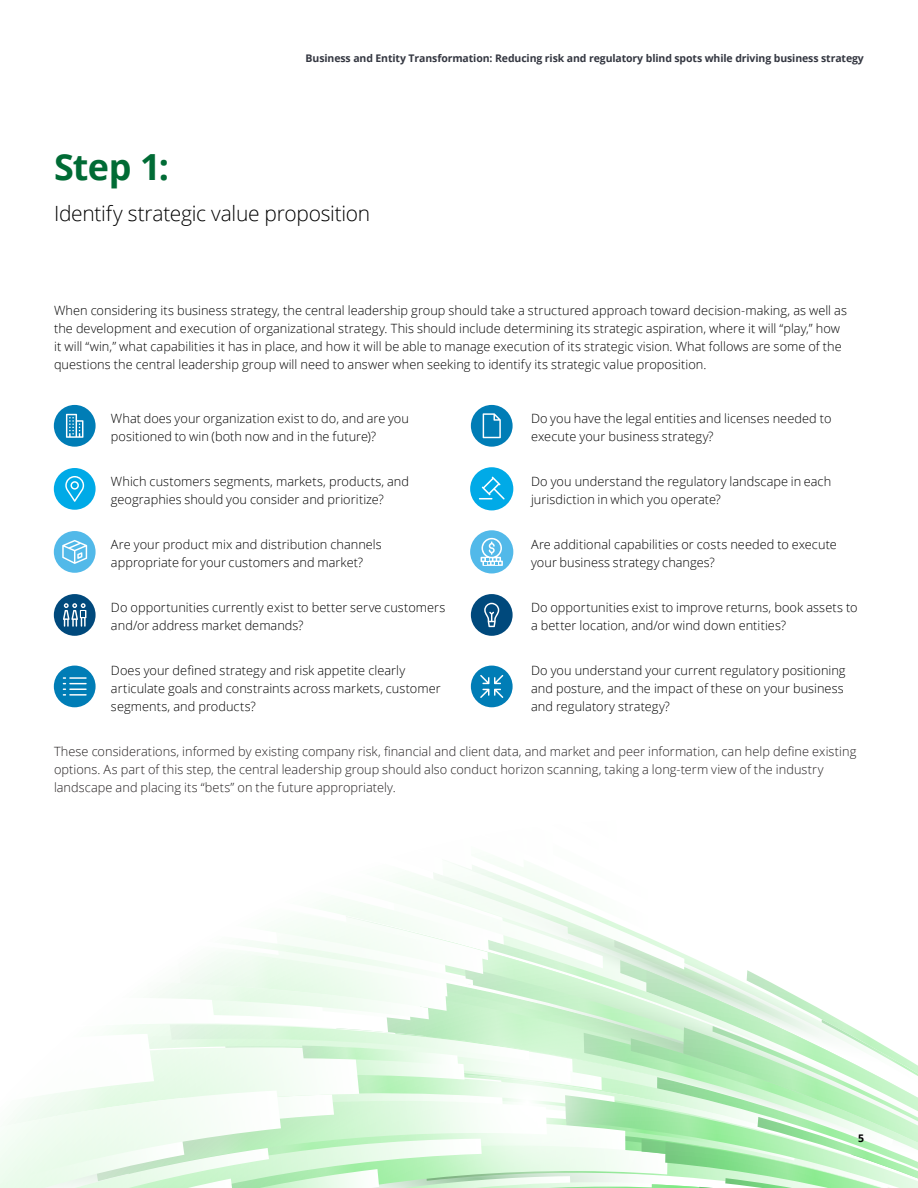
<style>
.page{position:relative;width:918px;height:1188px;background:#fff}
.page>*{position:absolute;margin:0;border:0;box-sizing:border-box;transform-origin:0 0}
.Cover_headline_bold__19_23pt{font:700 36px "Open Sans";color:#006b35}
.Introduction__14_18pt{font:300 21px "Open Sans";letter-spacing:-.015em;color:#000}
.Body_copy__8_5_12pt{font:300 12.75px/18px "Open Sans";letter-spacing:.005em;color:#000}
.Body_copy__8_5_12pt-2{font:300 12.75px/18px "Open Sans";letter-spacing:.005em;color:#231f20}
.t1{font:700 10.5px "Open Sans";letter-spacing:-.01em;color:#343741}
.Brochure_title___Right_pg__folio_7_9_5pt{font:700 10.5px "Open Sans";color:#000}
</style>
<div class="page">
<svg style="left:0;top:865px;width:918px;height:323px"></svg>
<svg style="left:404px;top:980px;width:245px;height:208px"></svg>
<svg style="left:54px;top:405px;width:42px;height:42px"></svg>
<svg style="left:54px;top:468px;width:42px;height:42px"></svg>
<svg style="left:471px;top:405px;width:42px;height:42px"></svg>
<svg style="left:54px;top:594px;width:42px;height:42px"></svg>
<svg style="left:471px;top:594px;width:42px;height:42px"></svg>
<svg style="left:54px;top:666px;width:42px;height:41px"></svg>
<svg style="left:54px;top:531px;width:42px;height:42px"></svg>
<svg style="left:470px;top:467px;width:43px;height:43px"></svg>
<svg style="left:470px;top:530px;width:43px;height:43px"></svg>
<svg style="left:471px;top:666px;width:42px;height:41px"></svg>
<p class="t1" style="left:306px;top:51px;width:560px">Business and Entity Transformation: Reducing risk and regulatory blind spots while driving business strategy</p>
<p class="Cover_headline_bold__19_23pt" style="left:54px;top:142px;width:117px">Step 1:</p>
<p class="Introduction__14_18pt" style="left:54px;top:198px;width:318px">Identify strategic value proposition</p>
<p class="Body_copy__8_5_12pt" style="left:54px;top:301px;width:794px">When considering its business strategy, the central leadership group should take a structured approach toward decision-making, as well as the development and execution of organizational strategy. This should include determining its strategic aspiration, where it will “play,” how it will “win,” what capabilities it has in place, and how it will be able to manage execution of its strategic vision. What follows are some of the questions the central leadership group will need to answer when seeking to identify its strategic value proposition.</p>
<p class="Body_copy__8_5_12pt" style="left:531px;top:409px;width:302px">Do you have the legal entities and licenses needed to execute your business strategy?</p>
<p class="Body_copy__8_5_12pt" style="left:531px;top:472px;width:302px">Do you understand the regulatory landscape in each jurisdiction in which you operate?</p>
<p class="Body_copy__8_5_12pt" style="left:531px;top:535px;width:307px">Are additional capabilities or costs needed to execute your business strategy changes?</p>
<p class="Body_copy__8_5_12pt" style="left:531px;top:598px;width:328px">Do opportunities exist to improve returns, book assets to a better location, and/or wind down entities?</p>
<p class="Body_copy__8_5_12pt" style="left:531px;top:661px;width:316px">Do you understand your current regulatory positioning and posture, and the impact of these on your business and regulatory strategy?</p>
<p class="Body_copy__8_5_12pt" style="left:111px;top:409px;width:299px">What does your organization exist to do, and are you positioned to win (both now and in the future)?</p>
<p class="Body_copy__8_5_12pt" style="left:111px;top:472px;width:299px">Which customers segments, markets, products, and geographies should you consider and prioritize?</p>
<p class="Body_copy__8_5_12pt" style="left:111px;top:535px;width:272px">Are your product mix and distribution channels appropriate for your customers and market?</p>
<p class="Body_copy__8_5_12pt" style="left:111px;top:598px;width:336px">Do opportunities currently exist to better serve customers and/or address market demands?</p>
<p class="Body_copy__8_5_12pt" style="left:111px;top:661px;width:331px">Does your defined strategy and risk appetite clearly articulate goals and constraints across markets, customer segments, and products?</p>
<p class="Body_copy__8_5_12pt-2" style="left:54px;top:742px;width:804px">These considerations, informed by existing company risk, financial and client data, and market and peer information, can help define existing options. As part of this step, the central leadership group should also conduct horizon scanning, taking a long-term view of the industry landscape and placing its “bets” on the future appropriately.</p>
<p class="Brochure_title___Right_pg__folio_7_9_5pt" style="left:858px;top:1131px;width:7px">5</p>
</div>
